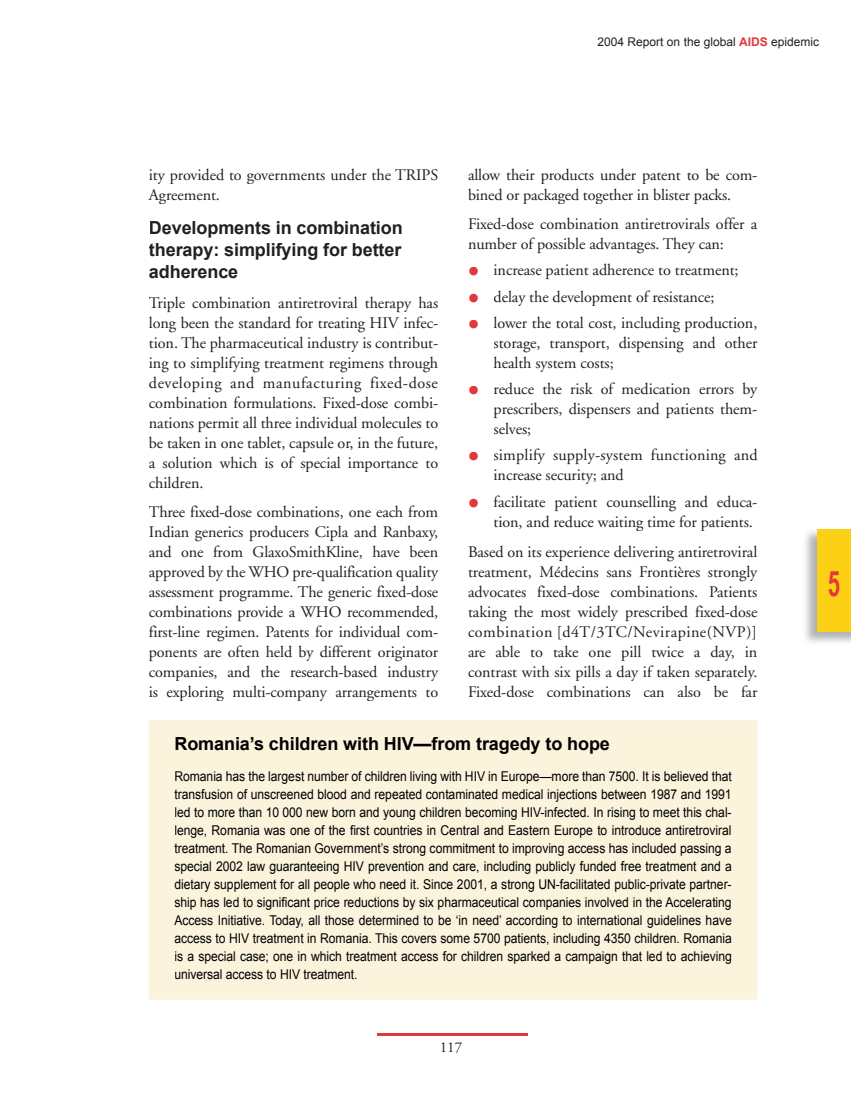
<style>
.page{position:relative;width:851px;height:1106px;background:#fff}
.page>*{position:absolute;margin:0;border:0;box-sizing:border-box;transform-origin:0 0}
.t1{font:700 35.1px "Arial Narrow";color:#e2383c;scale:.77 1}
.t2{font:700 18px/22px "Arial";letter-spacing:-.005em;color:#231f20;text-align:justify}
.t3{font:700 18px "Arial";letter-spacing:-.005em;color:#000}
.t4{font:16.2px/20px "Adobe Garamond";letter-spacing:-.005em;color:#231f20;text-align:justify}
.t5{font:15px "Adobe Garamond";color:#231f20}
.t6{font:13.5px/18px "Arial";letter-spacing:-.005em;color:#000;text-align:justify;scale:.9 1}
.t7{font:12px "Arial";color:#231f20}
.s1{font-weight:700;color:#e2383c}
.s2{color:#e2383c}
</style>
<div class="page">
<hr style="left:377px;top:1033px;width:150px;height:2px;background:#e2383c">
<img style="left:805px;top:531px;width:45px;height:111px">
<div style="left:816px;top:529px;width:34px;height:102px;background:#fcd014"></div>
<div style="left:149px;top:720px;width:608px;height:279px;background:#fbf3dc"></div>
<div style="left:176px;top:737px;width:433px;height:17px;background:#fbf3dc"></div>
<div style="left:175px;top:771px;width:556px;height:12px;background:#fbf3dc"></div>
<div style="left:175px;top:789px;width:556px;height:12px;background:#fbf3dc"></div>
<div style="left:175px;top:807px;width:556px;height:12px;background:#fbf3dc"></div>
<div style="left:175px;top:825px;width:556px;height:12px;background:#fbf3dc"></div>
<div style="left:175px;top:843px;width:556px;height:12px;background:#fbf3dc"></div>
<div style="left:175px;top:861px;width:556px;height:12px;background:#fbf3dc"></div>
<div style="left:175px;top:879px;width:556px;height:12px;background:#fbf3dc"></div>
<div style="left:175px;top:897px;width:556px;height:12px;background:#fbf3dc"></div>
<div style="left:174px;top:915px;width:557px;height:12px;background:#fbf3dc"></div>
<div style="left:175px;top:933px;width:556px;height:12px;background:#fbf3dc"></div>
<div style="left:175px;top:951px;width:556px;height:12px;background:#fbf3dc"></div>
<div style="left:175px;top:969px;width:181px;height:10px;background:#fbf3dc"></div>
<p class="t7" style="left:597px;top:34px;width:223px">2004 Report on the global <span class="s1">AIDS</span> epidemic</p>
<p class="t4" style="left:149px;top:165px;width:291px">ity provided to governments under the TRIPS<br>Agreement.</p>
<p class="t2" style="left:149px;top:217px;width:255px">Developments in combination therapy: simplifying for better adherence</p>
<p class="t4" style="left:149px;top:294px;width:291px">Triple combination antiretroviral therapy has long been the standard for treating HIV infec&shy;tion. The pharmaceutical industry is contribut&shy;ing to simplifying treatment regimens through developing and manufacturing fixed-dose combination formulations. Fixed-dose combi&shy;nations permit all three individual molecules to be taken in one tablet, capsule or, in the future, a solution which is of special importance to children.</p>
<p class="t4" style="left:149px;top:502px;width:291px">Three fixed-dose combinations, one each from Indian generics producers Cipla and Ranbaxy, and one from GlaxoSmithKline, have been approved by the WHO pre-qualification quality assessment programme. The generic fixed-dose combinations provide a WHO recommended, first-line regimen. Patents for individual com&shy;ponents are often held by different originator companies, and the research-based industry is exploring multi-company arrangements to</p>
<p class="t4" style="left:468px;top:165px;width:291px">allow their products under patent to be com&shy;bined or packaged together in blister packs.</p>
<p class="t4" style="left:468px;top:214px;width:291px">Fixed-dose combination antiretrovirals offer a number of possible advantages. They can:</p>
<p class="t4" style="left:468px;top:261px;width:272px"><span class="s2">•</span> increase patient adherence to treatment;</p>
<p class="t4" style="left:468px;top:287px;width:248px"><span class="s2">•</span> delay the development of resistance;</p>
<p class="t4" style="left:493px;top:313px;width:265px;text-indent:-26px"><span class="s2">•</span> lower the total cost, including production, storage, transport, dispensing and other health system costs;</p>
<p class="t4" style="left:493px;top:379px;width:265px;text-indent:-26px"><span class="s2">•</span> reduce the risk of medication errors by prescribers, dispensers and patients them&shy;selves;</p>
<p class="t4" style="left:493px;top:446px;width:265px;text-indent:-26px"><span class="s2">•</span> simplify supply-system functioning and increase security; and</p>
<p class="t4" style="left:468px;top:492px;width:291px;text-align:right"><span class="s2">•</span> facilitate patient counselling and educa&shy;tion, and reduce waiting time for patients.</p>
<p class="t4" style="left:468px;top:542px;width:291px">Based on its experience delivering antiretroviral treatment, Médecins sans Frontières strongly advocates fixed-dose combinations. Patients taking the most widely prescribed fixed-dose combination [d4T/3TC/Nevirapine(NVP)] are able to take one pill twice a day, in contrast with six pills a day if taken separately.<br>Fixed-dose combinations can also be far</p>
<p class="t3" style="left:174px;top:731px;width:437px">Romania’s children with HIV—from tragedy to hope</p>
<p class="t6" style="left:174px;top:767px;width:620px">Romania has the largest number of children living with HIV in Europe—more than 7500. It is believed that transfusion of unscreened blood and repeated contaminated medical injections between 1987 and 1991 led to more than 10 000 new born and young children becoming HIV-infected. In rising to meet this chal&shy;lenge, Romania was one of the first countries in Central and Eastern Europe to introduce antiretroviral treatment. The Romanian Government’s strong commitment to improving access has included passing a special 2002 law guaranteeing HIV prevention and care, including publicly funded free treatment and a dietary supplement for all people who need it. Since 2001, a strong UN-facilitated public-private partner&shy;ship has led to significant price reductions by six pharmaceutical companies involved in the Accelerating Access Initiative. Today, all those determined to be ‘in need’ according to international guidelines have access to HIV treatment in Romania. This covers some 5700 patients, including 4350 children. Romania is a special case; one in which treatment access for children sparked a campaign that led to achieving universal access to HIV treatment.</p>
<p class="t5" style="left:439px;top:1039px;width:24px">117</p>
<h1 class="t1" style="left:827px;top:557px;width:17px">5</h1>
</div>
